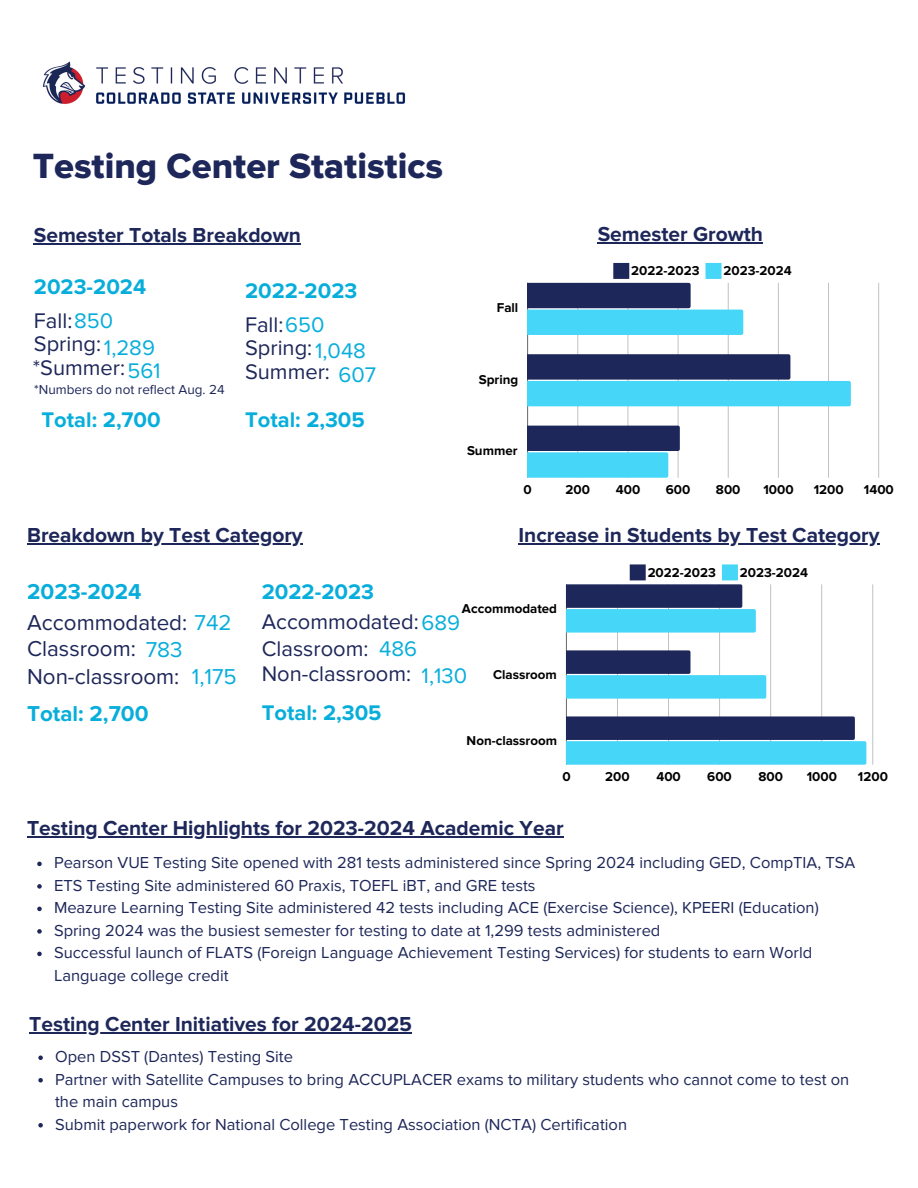
<style>
.page{position:relative;width:918px;height:1188px;background:#fff}
.page>*{position:absolute;margin:0;border:0;box-sizing:border-box;transform-origin:0 0}
.t1{font:36.3px "Proxima Nova Extrabld";color:#1e2759}
.t2{font:22.35px "Proxima Nova";color:#1e2759}
.t3{font:700 22.35px "Proxima Nova";color:#08aedb}
.t4{font:22.35px "Proxima Nova";color:#08aedb}
.t5{font:21.9px "Proxima Nova";color:#1e2759}
.t6{font:700 21.9px "Proxima Nova";color:#08aedb}
.t7{font:21.9px "Proxima Nova";color:#08aedb}
.t8{font:700 21px "Proxima Nova";color:#1e2759}
.t9{font:16.5px/22.5px "Proxima Nova";color:#1e2759}
.t10{font:13.5px "Proxima Nova";color:#1e2759}
.t11{font:700 13.35px "Proxima Nova";color:#000}
.s1{color:#08aedb}
</style>
<div class="page">
<img style="left:43px;top:61px;width:363px;height:43px">
<hr style="left:27px;top:543px;width:276px;height:1px;background:#1e2759">
<hr style="left:518px;top:543px;width:362px;height:1px;background:#1e2759">
<hr style="left:27px;top:836px;width:537px;height:1px;background:#1e2759">
<svg style="left:37px;top:862px;width:5px;height:4px"></svg>
<svg style="left:37px;top:884px;width:5px;height:5px"></svg>
<svg style="left:37px;top:907px;width:5px;height:4px"></svg>
<svg style="left:37px;top:929px;width:5px;height:5px"></svg>
<svg style="left:37px;top:952px;width:5px;height:4px"></svg>
<hr style="left:29px;top:1032px;width:383px;height:1px;background:#1e2759">
<svg style="left:38px;top:1056px;width:5px;height:4px"></svg>
<svg style="left:38px;top:1078px;width:5px;height:5px"></svg>
<svg style="left:38px;top:1123px;width:5px;height:5px"></svg>
<div style="left:630px;top:564px;width:16px;height:16px;background:#1e2759"></div>
<div style="left:722px;top:564px;width:16px;height:16px;background:#46d6f7"></div>
<hr style="left:566px;top:584px;width:1px;height:181px;background:#727272">
<hr style="left:617px;top:584px;width:1px;height:181px;background:#c1c1c1">
<hr style="left:668px;top:584px;width:1px;height:181px;background:#c2c2c2">
<hr style="left:719px;top:584px;width:1px;height:181px;background:#c5c5c5">
<hr style="left:770px;top:584px;width:1px;height:181px;background:#c9c9c9">
<hr style="left:821px;top:584px;width:1px;height:181px;background:#ccc">
<hr style="left:873px;top:584px;width:1px;height:181px;background:#efefef">
<svg style="left:566px;top:584px;width:190px;height:49px;background:#418ab1"></svg>
<svg style="left:566px;top:650px;width:200px;height:49px"></svg>
<svg style="left:566px;top:716px;width:300px;height:49px;background:#3d86ad"></svg>
<hr style="left:34px;top:243px;width:267px;height:1px;background:#1e2759">
<hr style="left:598px;top:242px;width:165px;height:1px;background:#1e2759">
<div style="left:613px;top:263px;width:16px;height:16px;background:#1e2759"></div>
<div style="left:706px;top:263px;width:15px;height:16px;background:#46d6f7"></div>
<hr style="left:527px;top:283px;width:1px;height:195px;background:#000;opacity:.6">
<hr style="left:578px;top:283px;width:1px;height:195px;background:#eee">
<hr style="left:628px;top:283px;width:1px;height:195px;background:#e4e4e4">
<hr style="left:678px;top:283px;width:1px;height:195px;background:#dadada">
<hr style="left:728px;top:283px;width:1px;height:195px;background:#d0d0d0">
<hr style="left:778px;top:283px;width:1px;height:195px;background:#c7c7c7">
<hr style="left:828px;top:283px;width:1px;height:195px;background:#c2c2c2">
<hr style="left:878px;top:283px;width:1px;height:195px;background:#ccc">
<svg style="left:528px;top:283px;width:215px;height:52px;background:#519bbd"></svg>
<svg style="left:528px;top:354px;width:323px;height:52px;background:#4c95b9"></svg>
<svg style="left:528px;top:426px;width:152px;height:52px;background:#3f84ab"></svg>
<p class="t1" style="left:33px;top:145px;width:412px">Testing Center Statistics</p>
<p class="t8" style="left:34px;top:223px;width:269px">Semester Totals Breakdown</p>
<p class="t8" style="left:598px;top:222px;width:167px">Semester Growth</p>
<p class="t11" style="left:631px;top:263px;width:70px">2022-2023</p>
<p class="t11" style="left:723px;top:263px;width:70px">2023-2024</p>
<p class="t6" style="left:34px;top:274px;width:114px">2023-2024</p>
<h3 class="t6" style="left:245px;top:277px;width:114px">2022-2023</h3>
<h3 class="t5" style="left:34px;top:308px;width:81px">Fall:<span class="s1">850</span></h3>
<h2 class="t5" style="left:34px;top:331px;width:69px">Spring:</h2>
<p class="t5" style="left:33px;top:355px;width:94px">*Summer:</p>
<p class="t7" style="left:104px;top:335px;width:53px">1,289</p>
<p class="t7" style="left:127px;top:358px;width:35px">561</p>
<h2 class="t6" style="left:42px;top:407px;width:121px">Total: 2,700</h2>
<p class="t10" style="left:34px;top:382px;width:192px">*Numbers do not reflect Aug. 24</p>
<h2 class="t5" style="left:245px;top:312px;width:81px">Fall:<span class="s1">650</span></h2>
<h3 class="t5" style="left:245px;top:335px;width:69px">Spring:</h3>
<h3 class="t5" style="left:245px;top:359px;width:133px">Summer: <span class="s1">607</span></h3>
<h2 class="t7" style="left:315px;top:338px;width:52px">1,048</h2>
<h3 class="t6" style="left:245px;top:407px;width:121px">Total: 2,305</h3>
<h2 class="t8" style="left:27px;top:523px;width:277px">Breakdown by Test Category</h2>
<h3 class="t3" style="left:27px;top:578px;width:116px">2023-2024</h3>
<h3 class="t6" style="left:262px;top:579px;width:114px">2022-2023</h3>
<p class="t11" style="left:497px;top:300px;width:23px">Fall</p>
<p class="t11" style="left:479px;top:371px;width:41px">Spring</p>
<p class="t11" style="left:467px;top:443px;width:52px">Summer</p>
<p class="t11" style="left:524px;top:481px;width:10px">0</p>
<p class="t11" style="left:566px;top:481px;width:26px">200</p>
<p class="t11" style="left:616px;top:481px;width:26px">400</p>
<p class="t11" style="left:666px;top:481px;width:26px">600</p>
<p class="t11" style="left:716px;top:481px;width:26px">800</p>
<p class="t11" style="left:763px;top:481px;width:32px">1000</p>
<p class="t11" style="left:814px;top:481px;width:31px">1200</p>
<p class="t11" style="left:864px;top:481px;width:31px">1400</p>
<h2 class="t8" style="left:518px;top:523px;width:363px">Increase in Students by Test Category</h2>
<p class="t11" style="left:648px;top:565px;width:70px">2022-2023</p>
<p class="t11" style="left:740px;top:565px;width:70px">2023-2024</p>
<h2 class="t2" style="left:27px;top:609px;width:206px">Accommodated: <span class="s1">742</span></h2>
<h3 class="t2" style="left:27px;top:635px;width:157px">Classroom: <span class="s1">783</span></h3>
<h3 class="t2" style="left:27px;top:663px;width:154px">Non-classroom:</h3>
<h3 class="t4" style="left:192px;top:663px;width:46px">1,175</h3>
<p class="t11" style="left:462px;top:601px;width:97px">Accommodated</p>
<h2 class="t5" style="left:262px;top:609px;width:200px">Accommodated:<span class="s1">689</span></h2>
<h3 class="t5" style="left:262px;top:636px;width:108px">Classroom:</h3>
<h3 class="t5" style="left:262px;top:661px;width:151px">Non-classroom:</h3>
<h3 class="t7" style="left:379px;top:636px;width:39px">486</h3>
<h3 class="t7" style="left:422px;top:663px;width:47px">1,130</h3>
<p class="t11" style="left:493px;top:667px;width:65px">Classroom</p>
<p class="t3" style="left:27px;top:700px;width:123px">Total: 2,700</p>
<h2 class="t6" style="left:262px;top:700px;width:121px">Total: 2,305</h2>
<p class="t11" style="left:467px;top:733px;width:92px">Non-classroom</p>
<p class="t11" style="left:562px;top:768px;width:10px">0</p>
<p class="t11" style="left:605px;top:768px;width:26px">200</p>
<p class="t11" style="left:656px;top:768px;width:26px">400</p>
<p class="t11" style="left:707px;top:768px;width:26px">600</p>
<p class="t11" style="left:758px;top:768px;width:26px">800</p>
<p class="t11" style="left:807px;top:768px;width:32px">1000</p>
<p class="t11" style="left:858px;top:768px;width:31px">1200</p>
<h2 class="t8" style="left:27px;top:816px;width:538px">Testing Center Highlights for 2023-2024 Academic Year</h2>
<h3 class="t9" style="left:54px;top:852px;width:803px">Pearson VUE Testing Site opened with 281 tests administered since Spring 2024 including GED, CompTIA, TSA</h3>
<h3 class="t9" style="left:54px;top:875px;width:483px">ETS Testing Site administered 60 Praxis, TOEFL iBT, and GRE tests</h3>
<h3 class="t9" style="left:54px;top:897px;width:766px">Meazure Learning Testing Site administered 42 tests including ACE (Exercise Science), KPEERI (Education)</h3>
<h3 class="t9" style="left:54px;top:920px;width:608px">Spring 2024 was the busiest semester for testing to date at 1,299 tests administered</h3>
<h3 class="t9" style="left:54px;top:942px;width:760px">Successful launch of FLATS (Foreign Language Achievement Testing Services) for students to earn World<br>Language college credit</h3>
<h3 class="t8" style="left:29px;top:1012px;width:384px">Testing Center Initiatives for 2024-2025</h3>
<h2 class="t9" style="left:55px;top:1046px;width:239px">Open DSST (Dantes) Testing Site</h2>
<h2 class="t9" style="left:55px;top:1068px;width:796px">Partner with Satellite Campuses to bring ACCUPLACER exams to military students who cannot come to test on the main campus</h2>
<h2 class="t9" style="left:55px;top:1113px;width:573px">Submit paperwork for National College Testing Association (NCTA) Certification</h2>
</div>
